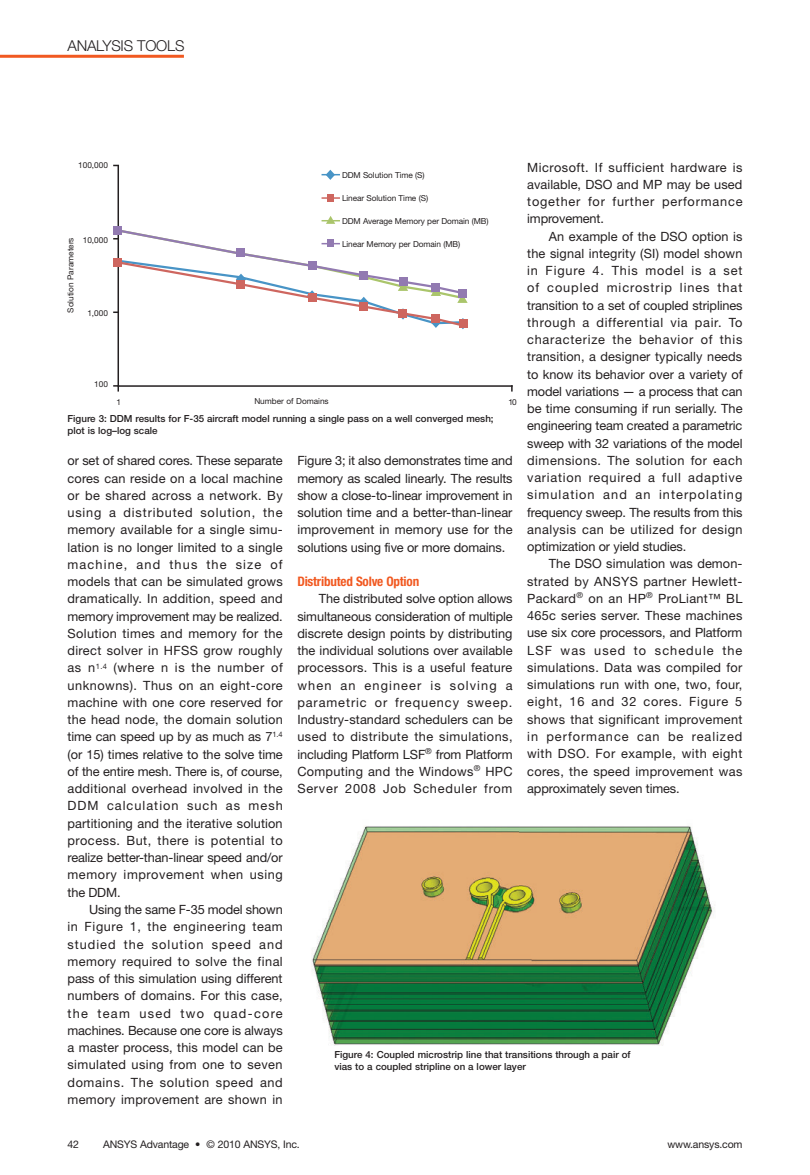
<style>
.page{position:relative;width:810px;height:1175px;background:#fff}
.page>*{position:absolute;margin:0;border:0;box-sizing:border-box;transform-origin:0 0}
.t1{font:300 15px "Helvetica Neue LT Pro";letter-spacing:-.015em;color:#231f20}
.subheads{font:700 condensed 13.2px "Helvetica Neue LT Pro";letter-spacing:-.015em;color:#f15921}
.text{font:12.75px/17.2px "Helvetica Neue LT Pro";letter-spacing:.025em;color:#231f20;text-align:justify}
.photo_acknowledgemen{font:10.5px "Helvetica Neue LT Pro";letter-spacing:-.015em;color:#231f20}
.captions{font:500 9.75px/12px "Helvetica Neue LT Pro";color:#231f20}
.captions-2{font:8.25px "Helvetica Neue LT Pro";letter-spacing:-.01em;color:#231f20}
</style>
<div class="page">
<img style="left:312px;top:826px;width:402px;height:220px">
<hr style="left:0;top:55px;width:184px;height:3px;background:#f15921">
<svg style="left:117px;top:164px;width:394px;height:223px"></svg>
<svg style="left:113px;top:385px;width:6px;height:6px"></svg>
<svg style="left:511px;top:385px;width:2px;height:6px"></svg>
<div style="left:327px;top:194px;width:7px;height:7px;background:#ce665f"></div>
<svg style="left:322px;top:170px;width:18px;height:10px"></svg>
<svg style="left:322px;top:197px;width:18px;height:2px"></svg>
<svg style="left:113px;top:216px;width:355px;height:113px"></svg>
<p class="t1" style="left:68px;top:37px;width:118px">ANALYSIS TOOLS</p>
<p class="text" style="left:527px;top:158px;width:217px">Microsoft. If sufficient hardware is available, DSO and MP may be used together for further performance improvement.</p>
<p class="text" style="left:527px;top:227px;width:217px;text-indent:22px">An example of the DSO option is the signal integrity (SI) model shown in Figure 4. This model is a set of coupled microstrip lines that transition to a set of coupled striplines through a differential via pair. To characterize the behavior of this transition, a designer typically needs to know its behavior over a variety of model variations — a process that can be time consuming if run serially. The engineering team created a parametric sweep with 32 variations of the model dimensions. The solution for each variation required a full adaptive simulation and an interpolating frequency sweep. The results from this analysis can be utilized for design optimization or yield studies.</p>
<p class="text" style="left:527px;top:555px;width:217px;text-indent:22px">The DSO simulation was demon&shy;strated by ANSYS partner Hewlett-Packard<sup>®</sup> on an HP<sup>®</sup> ProLiant™ BL 465c series server. These machines use six core processors, and Platform LSF was used to schedule the simulations. Data was compiled for simulations run with one, two, four, eight, 16 and 32 cores. Figure 5 shows that significant improvement in performance can be realized with DSO. For example, with eight cores, the speed improvement was approximately seven times.</p>
<p class="captions-2" style="left:78px;top:160px;width:31px">100,000</p>
<p class="captions-2" style="left:342px;top:169px;width:84px">DDM Solution Time (S)</p>
<p class="captions-2" style="left:342px;top:193px;width:88px">Linear Solution Time (S)</p>
<p class="captions-2" style="left:342px;top:215px;width:148px">DDM Average Memory per Domain (MB)</p>
<p class="captions-2" style="left:342px;top:238px;width:120px">Linear Memory per Domain (MB)</p>
<p class="captions-2" style="left:83px;top:235px;width:27px">10,000</p>
<p class="captions-2" style="left:65px;top:313px;width:77px;rotate:-90deg">Solution Parameters</p>
<p class="captions-2" style="left:87px;top:307px;width:22px">1,000</p>
<p class="captions-2" style="left:94px;top:379px;width:15px">100</p>
<p class="captions-2" style="left:254px;top:396px;width:76px">Number of Domains</p>
<p class="captions-2" style="left:116px;top:396px;width:6px">1</p>
<p class="captions-2" style="left:508px;top:396px;width:10px">10</p>
<p class="captions" style="left:68px;top:412px;width:428px">Figure 3: DDM results for F-35 aircraft model running a single pass on a well converged mesh; plot is log–log scale</p>
<p class="text" style="left:67px;top:452px;width:217px">or set of shared cores. These separate cores can reside on a local machine or be shared across a network. By using a distributed solution, the memory available for a single simu&shy;lation is no longer limited to a single machine, and thus the size of models that can be simulated grows dramatically. In addition, speed and memory improvement may be realized.<br>Solution times and memory for the direct solver in HFSS grow roughly as n<sup>1.4</sup> (where n is the number of unknowns). Thus on an eight-core machine with one core reserved for the head node, the domain solution time can speed up by as much as 7<sup>1.4 </sup>(or 15) times relative to the solve time of the entire mesh. There is, of course, additional overhead involved in the DDM calculation such as mesh partitioning and the iterative solution process. But, there is potential to realize better-than-linear speed and/or memory improvement when using the DDM.</p>
<p class="text" style="left:68px;top:900px;width:217px;text-indent:22px">Using the same F-35 model shown in Figure 1, the engineering team studied the solution speed and memory required to solve the final pass of this simulation using different numbers of domains. For this case, the team used two quad-core machines. Because one core is always a master process, this model can be simulated using from one to seven domains. The solution speed and memory improvement are shown in</p>
<p class="text" style="left:297px;top:452px;width:217px">Figure 3; it also demonstrates time and memory as scaled linearly. The results show a close-to-linear improvement in solution time and a better-than-linear improvement in memory use for the solutions using five or more domains.</p>
<p class="subheads" style="left:297px;top:573px;width:123px">Distributed Solve Option</p>
<p class="text" style="left:297px;top:590px;width:217px;text-indent:22px">The distributed solve option allows simultaneous consideration of multiple discrete design points by distributing the individual solutions over available processors. This is a useful feature when an engineer is solving a parametric or frequency sweep.<br>Industry-standard schedulers can be used to distribute the simulations, including Platform LSF<sup>®</sup> from Platform Computing and the Windows<sup>®</sup> HPC Server 2008 Job Scheduler from</p>
<p class="captions" style="left:334px;top:1048px;width:298px">Figure 4: Coupled microstrip line that transitions through a pair of vias to a coupled stripline on a lower layer</p>
<p class="photo_acknowledgemen" style="left:67px;top:1138px;width:13px">42</p>
<p class="photo_acknowledgemen" style="left:103px;top:1137px;width:198px">ANSYS Advantage • © 2010 Ansys, Inc.</p>
<p class="photo_acknowledgemen" style="left:667px;top:1137px;width:77px">www.ansys.com</p>
</div>
